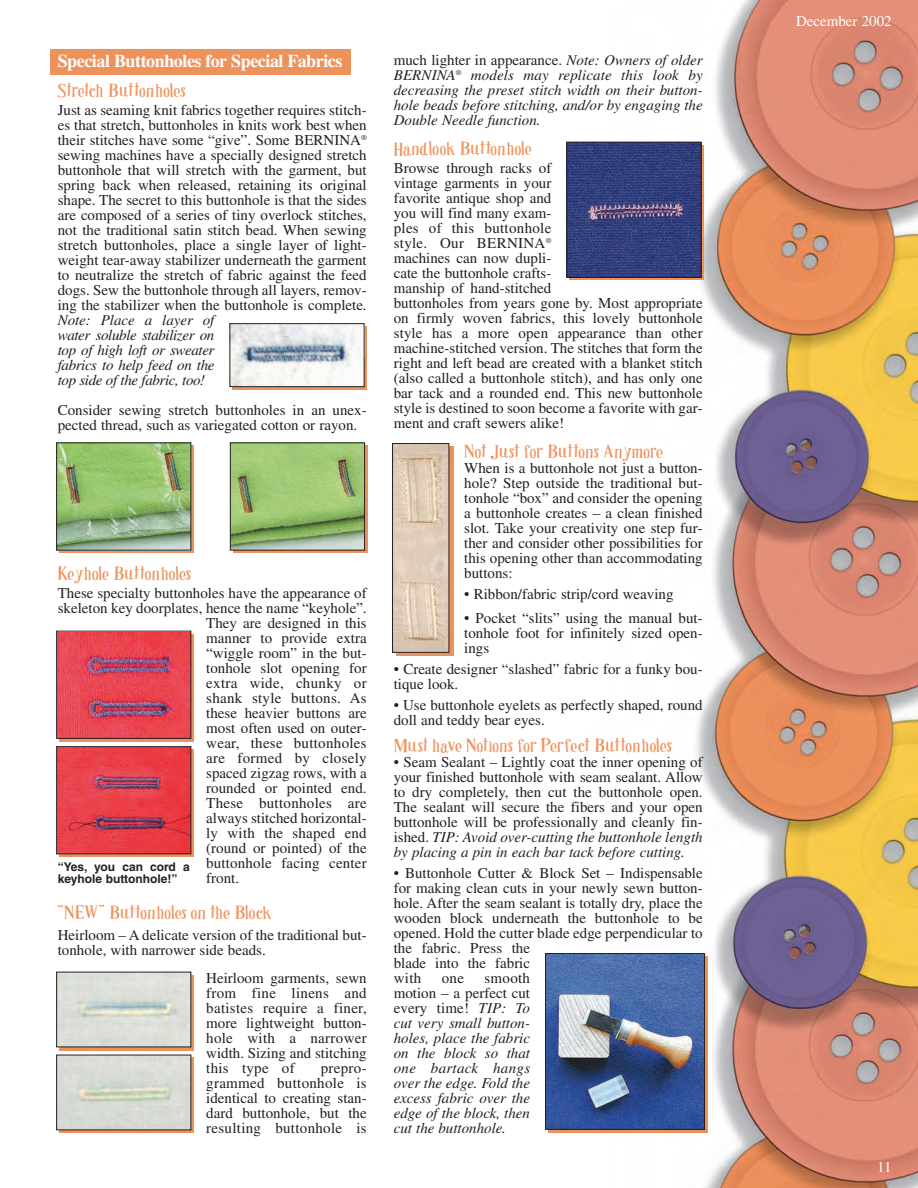
<style>
.page{position:relative;width:918px;height:1188px;background:#fff}
.page>*{position:absolute;margin:0;border:0;box-sizing:border-box;transform-origin:0 0}
.t1{font:21px "Lush";color:#ee925c;scale:1.5 1}
.t2{font:21px "Lush";letter-spacing:.02em;color:#ee925c;scale:1.5 1}
.t3{font:700 18px "Times";letter-spacing:-.025em;color:#fff}
.t4{font:15px/15px "Times";color:#231f20;text-align:justify}
.t5{font:italic 15px/15px "Times";color:#231f20;text-align:justify}
.t6{font:15px "Times";letter-spacing:.02em;color:#231f20}
.t7{font:15px "Times";color:#fff}
.t8{font:700 12px/12.8px "Helvetica";color:#231f20}
.s1{font-style:normal}
.s2{font-style:italic}
</style>
<div class="page">
<img style="left:50px;top:0;width:868px;height:1188px">
<div style="left:50px;top:50px;width:301px;height:25px;background:#ee925c"></div>
<div style="left:396px;top:446px;width:57px;height:210px;background:linear-gradient(to right,#ee925c,#ee925c)"></div>
<img style="left:394px;top:445px;width:53px;height:206px">
<div style="left:392px;top:443px;width:57px;height:210px;border:1px solid #231f20"></div>
<svg style="left:232px;top:326px;width:136px;height:64px"></svg>
<img style="left:232px;top:325px;width:130px;height:60px">
<div style="left:230px;top:323px;width:134px;height:64px;border:1px solid #231f20"></div>
<svg style="left:59px;top:446px;width:135px;height:108px"></svg>
<img style="left:58px;top:444px;width:131px;height:104px">
<div style="left:56px;top:442px;width:135px;height:108px;border:1px solid #231f20"></div>
<svg style="left:233px;top:446px;width:135px;height:108px"></svg>
<img style="left:232px;top:444px;width:131px;height:104px">
<div style="left:230px;top:442px;width:135px;height:108px;border:1px solid #231f20"></div>
<svg style="left:59px;top:975px;width:135px;height:75px"></svg>
<img style="left:58px;top:974px;width:131px;height:71px">
<svg style="left:59px;top:1058px;width:135px;height:75px"></svg>
<img style="left:58px;top:1057px;width:131px;height:71px">
<svg style="left:59px;top:634px;width:135px;height:108px"></svg>
<img style="left:58px;top:633px;width:131px;height:104px">
<div style="left:56px;top:631px;width:135px;height:108px;border:1px solid #231f20"></div>
<svg style="left:59px;top:749px;width:135px;height:108px"></svg>
<img style="left:58px;top:748px;width:131px;height:104px">
<div style="left:56px;top:746px;width:135px;height:108px;border:1px solid #231f20"></div>
<svg style="left:569px;top:145px;width:135px;height:135px"></svg>
<img style="left:568px;top:144px;width:131px;height:132px">
<div style="left:566px;top:142px;width:135px;height:136px;border:1px solid #231f20"></div>
<div style="left:549px;top:957px;width:159px;height:176px;background:#ee925c"></div>
<img style="left:547px;top:955px;width:156px;height:173px">
<div style="left:545px;top:953px;width:160px;height:177px;border:1px solid #231f20"></div>
<div style="left:56px;top:861px;width:135px;height:33px;background:#fff"></div>
<p class="t3" style="left:58px;top:55px;width:286px">Special Buttonholes for Special Fabrics</p>
<h1 class="t1" style="left:58px;top:78px;width:87px">Stretch Buttonholes</h1>
<p class="t4" style="left:58px;top:104px;width:311px">Just as seaming knit fabrics together requires stitch&shy;es that stretch, buttonholes in knits work best when their stitches have some “give”. Some BERNINA<sup>® </sup>sewing machines have a specially designed stretch buttonhole that will stretch with the garment, but spring back when released, retaining its original shape. The secret to this buttonhole is that the sides are composed of a series of tiny overlock stitches, not the traditional satin stitch bead. When sewing stretch buttonholes, place a single layer of light&shy;weight tear-away stabilizer underneath the garment to neutralize the stretch of fabric against the feed dogs. Sew the buttonhole through all layers, remov&shy;ing the stabilizer when the buttonhole is complete.</p>
<p class="t5" style="left:58px;top:314px;width:158px">Note: Place a layer of water soluble stabilizer on top of high loft or sweater fabrics to help feed on the top side of the fabric, too!</p>
<p class="t4" style="left:58px;top:404px;width:310px">Consider sewing stretch buttonholes in an unex&shy;pected thread, such as variegated cotton or rayon.</p>
<h1 class="t1" style="left:58px;top:561px;width:90px">Keyhole Buttonholes</h1>
<p class="t4" style="left:58px;top:587px;width:310px">These specialty buttonholes have the appearance of</p>
<p class="t4" style="left:58px;top:602px;width:310px">skeleton key doorplates, hence the name “keyhole”.</p>
<p class="t4" style="left:206px;top:617px;width:162px">They are designed in this</p>
<p class="t4" style="left:206px;top:632px;width:162px">manner to provide extra</p>
<p class="t4" style="left:206px;top:647px;width:162px">“wiggle room” in the but-</p>
<p class="t4" style="left:206px;top:662px;width:162px">tonhole slot opening for</p>
<p class="t6" style="left:206px;top:678px;width:162px">extra wide, chunky or</p>
<p class="t6" style="left:206px;top:693px;width:162px">shank style buttons. As</p>
<p class="t4" style="left:206px;top:707px;width:162px">these heavier buttons are</p>
<p class="t4" style="left:206px;top:722px;width:162px">most often used on outer-</p>
<p class="t6" style="left:206px;top:738px;width:162px">wear, these buttonholes</p>
<p class="t6" style="left:206px;top:753px;width:162px">are formed by closely</p>
<p class="t4" style="left:206px;top:767px;width:162px">spaced zigzag rows, with a</p>
<p class="t4" style="left:206px;top:782px;width:162px">rounded or pointed end.</p>
<p class="t6" style="left:206px;top:798px;width:162px">These buttonholes are</p>
<p class="t4" style="left:206px;top:812px;width:162px">always stitched horizontal-</p>
<p class="t4" style="left:206px;top:827px;width:162px">ly with the shaped end</p>
<p class="t4" style="left:206px;top:842px;width:162px">(round or pointed) of the</p>
<p class="t4" style="left:206px;top:857px;width:162px">buttonhole facing center</p>
<p class="t4" style="left:206px;top:872px;width:34px">front.</p>
<h1 class="t2" style="left:58px;top:900px;width:144px">“NEW” Buttonholes on the Block</h1>
<p class="t4" style="left:58px;top:928px;width:311px">Heirloom – A delicate version of the traditional but&shy;tonhole, with narrower side beads.</p>
<p class="t4" style="left:206px;top:972px;width:162px">Heirloom garments, sewn from fine linens and batistes require a finer, more lightweight button&shy;hole with a narrower width. Sizing and stitching this type of</p>
<p class="t8" style="left:58px;top:861px;width:134px">“Yes, you can cord a keyhole buttonhole!”</p>
<p class="t4" style="left:206px;top:1062px;width:162px;text-indent:115px">prepro&shy;grammed buttonhole is identical to creating stan&shy;dard buttonhole, but the resulting buttonhole is</p>
<p class="t5" style="left:394px;top:54px;width:311px"><span class="s1">much lighter in appearance.</span> Note: Owners of older BERNINA<sup>®</sup> models may replicate this look by decreasing the preset stitch width on their button&shy;hole beads before stitching, and/or by engaging the Double Needle function.</p>
<h1 class="t2" style="left:394px;top:136px;width:94px">Handlook Buttonhole</h1>
<p class="t4" style="left:394px;top:162px;width:311px;text-align:left">Browse through racks of<br>vintage garments in your<br>favorite antique shop and<br>you will find many exam-<br>ples of this buttonhole<br>style. Our BERNINA<sup>®<br></sup>machines can now dupli-<br>cate the buttonhole crafts-<br>manship of hand-stitched<br>buttonholes from years gone by. Most appropriate on firmly woven fabrics, this lovely buttonhole style has a more open appearance than other machine-stitched version. The stitches that form the right and left bead are created with a blanket stitch (also called a buttonhole stitch), and has only one bar tack and a rounded end. This new buttonhole style is destined to soon become a favorite with gar&shy;ment and craft sewers alike!</p>
<h1 class="t1" style="left:464px;top:439px;width:134px">Not Just for Buttons Anymore</h1>
<p class="t4" style="left:464px;top:462px;width:240px">When is a buttonhole not just a button&shy;hole? Step outside the traditional but&shy;tonhole “box” and consider the opening a buttonhole creates – a clean finished slot. Take your creativity one step fur&shy;ther and consider other possibilities for this opening other than accommodating buttons:</p>
<p class="t4" style="left:464px;top:588px;width:211px">• Ribbon/fabric strip/cord weaving</p>
<p class="t4" style="left:464px;top:612px;width:240px">• Pocket “slits” using the manual but&shy;tonhole foot for infinitely sized open&shy;ings</p>
<p class="t4" style="left:394px;top:663px;width:310px">• Create designer “slashed” fabric for a funky bou&shy;tique look.</p>
<p class="t4" style="left:394px;top:699px;width:310px">• Use buttonhole eyelets as perfectly shaped, round doll and teddy bear eyes.</p>
<h1 class="t1" style="left:394px;top:733px;width:187px">Must have Notions for Perfect Buttonholes</h1>
<p class="t4" style="left:394px;top:756px;width:311px">• Seam Sealant – Lightly coat the inner opening of your finished buttonhole with seam sealant. Allow to dry completely, then cut the buttonhole open.<br>The sealant will secure the fibers and your open buttonhole will be professionally and cleanly fin&shy;ished. <span class="s2">TIP: Avoid over-cutting the buttonhole length by placing a pin in each bar tack before cutting.</span></p>
<p class="t4" style="left:394px;top:867px;width:310px;text-align:left">• Buttonhole Cutter &amp; Block Set – Indispensable for making clean cuts in your newly sewn button&shy;hole. After the seam sealant is totally dry, place the wooden block underneath the buttonhole to be opened. Hold the cutter blade edge perpendicular to the fabric. Press the<br>blade into the fabric<br>with</p>
<p class="t5" style="left:394px;top:972px;width:138px;text-indent:91px"><span class="s1">smooth motion – a perfect cut every time!</span> TIP: To cut very small button&shy;holes, place the fabric on the block so that one bartack hangs over the edge. Fold the excess fabric over the edge of the block, then cut the buttonhole.</p>
<p class="t4" style="left:442px;top:972px;width:24px">one</p>
<p class="t7" style="left:796px;top:16px;width:97px">December 2002</p>
<p class="t7" style="left:877px;top:1162px;width:16px">11</p>
</div>
